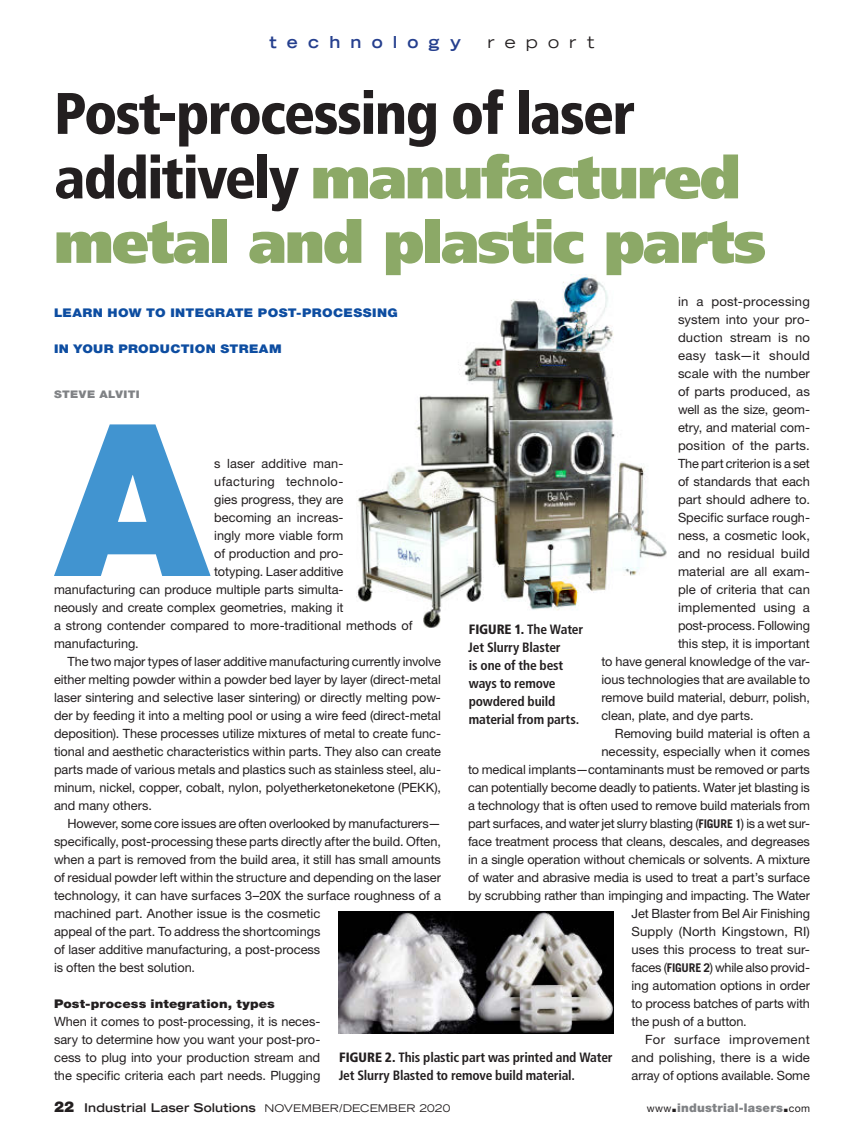
<style>
.page{position:relative;width:864px;height:1134px;background:#fff}
.page>*{position:absolute;margin:0;border:0;box-sizing:border-box;transform-origin:0 0}
.t1{font:900 212.25px "Helvetica Neue LT Std";color:#4194d0}
.t2{font:900 condensed 58.5px/64.5px "Frutiger LT Std";letter-spacing:-.03em;color:#231f20}
.t3{font:700 expanded 16.5px "Trade Gothic LT Std";letter-spacing:.615em;color:#253f8e}
.t4{font:expanded 16.5px "Trade Gothic LT Std";letter-spacing:.615em;color:#231f20}
.t5{font:700 condensed 13.5px/18px "Frutiger LT Std";letter-spacing:-.015em;color:#231f20}
.t6{font:12.75px/18px "Helvetica Neue LT Std";letter-spacing:-.005em;color:#231f20;text-align:justify}
.t7{font:12.75px "Helvetica Neue LT Std";letter-spacing:.03em;color:#231f20}
.t8{font:12.75px "Helvetica Neue LT Std";letter-spacing:.02em;color:#231f20}
.t9{font:900 12px "Helvetica Neue LT Std";letter-spacing:.03em;color:#0d4da1;scale:1.11 1}
.t10{font:700 expanded 12px "Trade Gothic LT Std";letter-spacing:.01em;color:#231f20}
.t11{font:900 12px "Helvetica Neue LT Std";letter-spacing:.01em;color:#231f20;scale:1.11 1}
.t12{font:900 12px "Helvetica Neue LT Std";letter-spacing:.02em;color:#808285}
.t13{font:900 10.5px "Helvetica Neue LT Std";letter-spacing:.035em;color:#808285;scale:1.11 1}
.s1{font-stretch:normal;color:#8ca967}
.s2{font-family:"Trade Gothic LT Std";font-weight:700;font-size:12px}
.s3{font-weight:900}
.s4{font-family:"Helvetica Neue LT Std";font-weight:900;font-stretch:normal;font-size:15px}
.s5{font-weight:400;font-size:10.5px}
.s6{font-weight:400;font-size:10.5px;color:#231f20}
.s7{font-size:16.5px;color:#231f20}
</style>
<div class="page">
<img style="left:356px;top:276px;width:311px;height:352px">
<img style="left:338px;top:912px;width:276px;height:122px">
<p class="t3" style="left:270px;top:31px;width:193px">technology</p>
<p class="t4" style="left:488px;top:31px;width:108px">report</p>
<h2 class="t2" style="left:54px;top:81px;width:714px">Post-processing of laser additively <span class="s1">manufactured metal and plastic parts</span></h2>
<p class="t9" style="left:54px;top:305px;width:311px">LEARN HOW TO INTEGRATE POST-PROCESSING</p>
<p class="t9" style="left:54px;top:341px;width:207px">IN YOUR PRODUCTION STREAM</p>
<p class="t13" style="left:54px;top:388px;width:79px">STEVE ALVITI</p>
<p class="t8" style="left:678px;top:294px;width:133px">in a post-processing</p>
<p class="t6" style="left:678px;top:310px;width:133px">system into your pro-</p>
<p class="t6" style="left:678px;top:328px;width:134px">duction stream is no</p>
<p class="t8" style="left:678px;top:348px;width:133px">easy task—it should</p>
<p class="t6" style="left:678px;top:364px;width:133px">scale with the number</p>
<p class="t6" style="left:678px;top:382px;width:133px">of parts produced, as</p>
<p class="t6" style="left:678px;top:400px;width:134px">well as the size, geom-</p>
<p class="t6" style="left:678px;top:418px;width:134px">etry, and material com-</p>
<p class="t6" style="left:678px;top:436px;width:133px">position of the parts.</p>
<p class="t6" style="left:678px;top:454px;width:133px">The part criterion is a set</p>
<p class="t6" style="left:678px;top:472px;width:133px">of standards that each</p>
<p class="t6" style="left:678px;top:490px;width:134px">part should adhere to.</p>
<p class="t6" style="left:678px;top:508px;width:134px">Specific surface rough-</p>
<p class="t6" style="left:678px;top:526px;width:133px">ness, a cosmetic look,</p>
<p class="t6" style="left:678px;top:544px;width:133px">and no residual build</p>
<p class="t6" style="left:678px;top:562px;width:133px">material are all exam-</p>
<p class="t6" style="left:678px;top:580px;width:134px">ple of criteria that can</p>
<p class="t6" style="left:678px;top:598px;width:134px">implemented using a</p>
<p class="t6" style="left:678px;top:616px;width:134px">post-process. Following</p>
<p class="t6" style="left:678px;top:634px;width:133px">this step, it is important</p>
<p class="t6" style="left:601px;top:652px;width:210px">to have general knowledge of the var-</p>
<p class="t6" style="left:601px;top:670px;width:210px">ious technologies that are available to</p>
<p class="t6" style="left:601px;top:688px;width:210px">remove build material, deburr, polish,</p>
<p class="t6" style="left:601px;top:706px;width:154px">clean, plate, and dye parts.</p>
<p class="t6" style="left:615px;top:724px;width:197px">Removing build material is often a</p>
<p class="t6" style="left:601px;top:742px;width:210px">necessity, especially when it comes</p>
<p class="t6" style="left:468px;top:760px;width:343px">to medical implants—contaminants must be removed or parts</p>
<p class="t6" style="left:468px;top:778px;width:344px">can potentially become deadly to patients. Water jet blasting is</p>
<p class="t6" style="left:468px;top:796px;width:343px">a technology that is often used to remove build materials from</p>
<p class="t6" style="left:468px;top:814px;width:344px">part surfaces, and water jet slurry blasting (<span class="s2">FIGURE 1</span>) is a wet sur-</p>
<p class="t6" style="left:468px;top:832px;width:344px">face treatment process that cleans, descales, and degreases</p>
<p class="t6" style="left:468px;top:850px;width:344px">in a single operation without chemicals or solvents. A mixture</p>
<p class="t6" style="left:468px;top:868px;width:343px">of water and abrasive media is used to treat a part’s surface</p>
<p class="t6" style="left:468px;top:886px;width:343px">by scrubbing rather than impinging and impacting. The Water</p>
<p class="t6" style="left:632px;top:904px;width:180px">Jet Blaster from Bel Air Finishing</p>
<p class="t6" style="left:632px;top:922px;width:180px">Supply (North Kingstown, RI)</p>
<p class="t6" style="left:632px;top:940px;width:180px">uses this process to treat sur-</p>
<p class="t6" style="left:632px;top:958px;width:180px">faces (<span class="s2">FIGURE 2</span>) while also provid-</p>
<p class="t6" style="left:632px;top:976px;width:180px">ing automation options in order</p>
<p class="t6" style="left:632px;top:994px;width:180px">to process batches of parts with</p>
<p class="t6" style="left:632px;top:1012px;width:117px">the push of a button.</p>
<p class="t7" style="left:645px;top:1032px;width:166px">For surface improvement</p>
<p class="t6" style="left:632px;top:1048px;width:180px">and polishing, there is a wide</p>
<p class="t6" style="left:632px;top:1066px;width:180px">array of options available. Some</p>
<h1 class="t1" style="left:56px;top:374px;width:155px">A</h1>
<p class="t6" style="left:214px;top:454px;width:131px">s laser additive man-</p>
<p class="t7" style="left:214px;top:474px;width:131px">ufacturing technolo-</p>
<p class="t6" style="left:214px;top:490px;width:131px">gies progress, they are</p>
<p class="t6" style="left:214px;top:508px;width:131px">becoming an increas-</p>
<p class="t6" style="left:214px;top:526px;width:131px">ingly more viable form</p>
<p class="t6" style="left:214px;top:544px;width:131px">of production and pro-</p>
<p class="t6" style="left:214px;top:562px;width:131px">totyping. Laser additive</p>
<p class="t6" style="left:54px;top:580px;width:291px">manufacturing can produce multiple parts simulta-</p>
<p class="t6" style="left:54px;top:598px;width:291px">neously and create complex geometries, making it</p>
<p class="t6" style="left:54px;top:616px;width:360px">a strong contender compared to more-traditional methods of</p>
<p class="t6" style="left:54px;top:634px;width:86px">manufacturing.</p>
<p class="t6" style="left:68px;top:652px;width:375px">The two major types of laser additive manufacturing currently involve</p>
<p class="t6" style="left:54px;top:670px;width:388px">either melting powder within a powder bed layer by layer (direct-metal</p>
<p class="t6" style="left:54px;top:688px;width:389px">laser sintering and selective laser sintering) or directly melting pow-</p>
<p class="t6" style="left:54px;top:706px;width:388px">der by feeding it into a melting pool or using a wire feed (direct-metal</p>
<p class="t6" style="left:54px;top:724px;width:388px">deposition). These processes utilize mixtures of metal to create func-</p>
<p class="t6" style="left:54px;top:742px;width:388px">tional and aesthetic characteristics within parts. They also can create</p>
<p class="t6" style="left:54px;top:760px;width:389px">parts made of various metals and plastics such as stainless steel, alu-</p>
<p class="t6" style="left:54px;top:778px;width:389px">minum, nickel, copper, cobalt, nylon, polyetherketoneketone (PEKK),</p>
<p class="t6" style="left:54px;top:796px;width:99px">and many others.</p>
<p class="t6" style="left:68px;top:814px;width:375px">However, some core issues are often overlooked by manufacturers—</p>
<p class="t6" style="left:54px;top:832px;width:388px">specifically, post-processing these parts directly after the build. Often,</p>
<p class="t6" style="left:54px;top:850px;width:389px">when a part is removed from the build area, it still has small amounts</p>
<p class="t6" style="left:54px;top:868px;width:388px">of residual powder left within the structure and depending on the laser</p>
<p class="t6" style="left:54px;top:886px;width:389px">technology, it can have surfaces 3–20X the surface roughness of a</p>
<p class="t6" style="left:54px;top:904px;width:268px">machined part. Another issue is the cosmetic</p>
<p class="t6" style="left:54px;top:922px;width:268px">appeal of the part. To address the shortcomings</p>
<p class="t6" style="left:54px;top:940px;width:268px">of laser additive manufacturing, a post-process</p>
<p class="t6" style="left:54px;top:958px;width:143px">is often the best solution.</p>
<p class="t11" style="left:54px;top:997px;width:200px">Post-process integration, types</p>
<p class="t6" style="left:54px;top:1012px;width:268px">When it comes to post-processing, it is neces&shy;sary to determine how you want your post-pro&shy;cess to plug into your production stream and the specific criteria each part needs. Plugging</p>
<p class="t5" style="left:468px;top:620px;width:116px"><span class="s3">FIGURE 1.</span> The Water<br>Jet Slurry Blaster<br>is one of the best ways to remove powdered build material from parts.</p>
<p class="t5" style="left:339px;top:1048px;width:276px"><span class="s3">FIGURE 2.</span> This plastic part was printed and Water<br>Jet Slurry Blasted to remove build material.</p>
<p class="t10" style="left:54px;top:1099px;width:398px"><span class="s4">22</span> Industrial Laser Solutions <span class="s5">NOVEMBER/DECEMBER 2020</span></p>
<p class="t12" style="left:647px;top:1100px;width:165px"><span class="s6">www</span><span class="s7">.</span>industrial-lasers<span class="s7">.</span><span class="s6">com</span></p>
</div>
